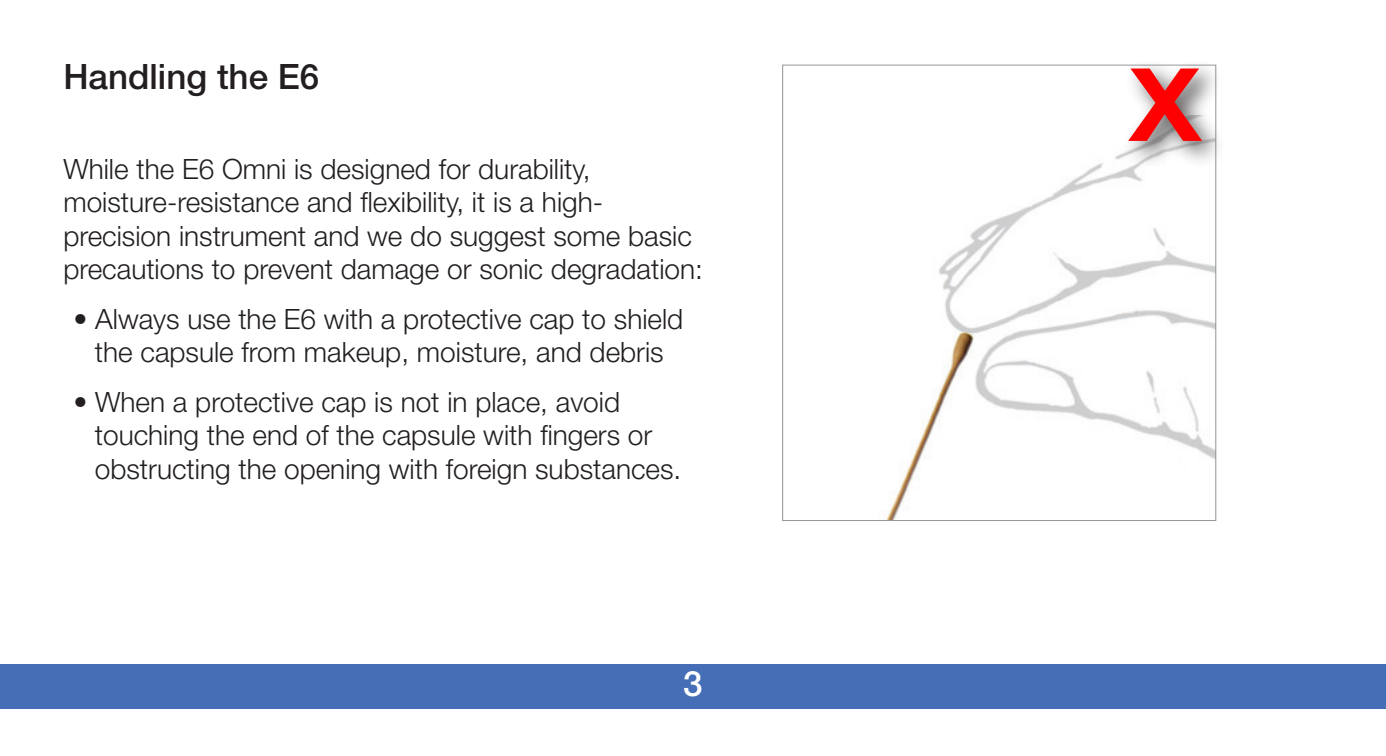
<style>
.page{position:relative;width:1386px;height:756px;background:#fff}
.page>*{position:absolute;margin:0;border:0;box-sizing:border-box;transform-origin:0 0}
.t1{font:500 140px "Helvetica Neue LT Pro";color:#f00}
.t2{font:500 35px "Helvetica Neue LT Pro";color:#231f20}
.t3{font:500 35px "Helvetica Neue LT Pro";color:#fff}
.t4{font:300 28px/33.6px "Helvetica Neue LT Pro";color:#231f20}
</style>
<div class="page">
<div style="left:0;top:665px;width:1386px;height:44px;background:#456eb6"></div>
<img style="left:886px;top:155px;width:328px;height:364px">
<div style="left:1118px;top:59px;width:106px;height:110px;background:#231f20;opacity:.75"></div>
<p class="t2" style="left:63px;top:56px;width:258px">Handling the E6</p>
<p class="t1" style="left:1128px;top:8px;width:77px">x</p>
<p class="t4" style="left:63px;top:151px;width:641px">While the E6 Omni is designed for durability, moisture-resistance and flexibility, it is a high&shy;precision instrument and we do suggest some basic precautions to prevent damage or sonic degradation:</p>
<p class="t4" style="left:73px;top:301px;width:611px;text-align:center">• Always use the E6 with a protective cap to shield the capsule from makeup, moisture, and debris</p>
<p class="t4" style="left:95px;top:384px;width:588px;text-indent:-21px">• When a protective cap is not in place, avoid touching the end of the capsule with fingers or obstructing the opening with foreign substances.</p>
<p class="t3" style="left:683px;top:663px;width:21px">3</p>
</div>
